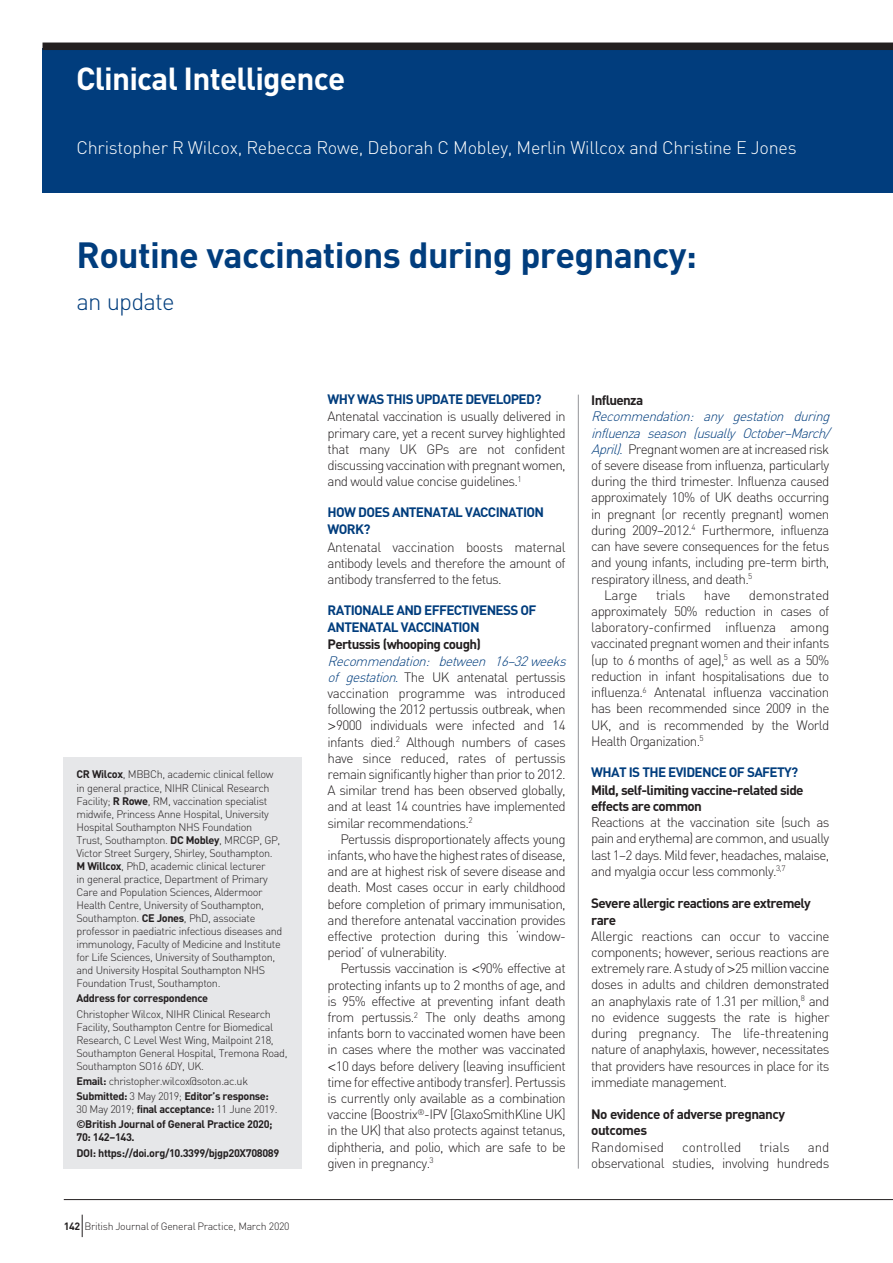
<style>
.page{position:relative;width:893px;height:1263px;background:#fff}
.page>*{position:absolute;margin:0;border:0;box-sizing:border-box;transform-origin:0 0}
.t1{font:700 36px "DIN";letter-spacing:-.02em;color:#013d7d}
.t2{font:700 31.5px "DIN";letter-spacing:-.025em;color:#fff}
.t3{font:300 24px "DIN";letter-spacing:-.035em;color:#013d7d}
.t4{font:300 18px "DIN";letter-spacing:-.015em;color:#fff}
.t5{font:300 13.5px/16.2px "DIN";letter-spacing:-.05em;color:#231f20;text-align:justify}
.t6{font:700 13.5px/16.2px "DIN";letter-spacing:-.05em;color:#231f20}
.t7{font:700 13.5px/16.5px "DIN";letter-spacing:-.05em;color:#013d7d}
.t8{font:italic 300 13.5px "DIN";color:#013d7d}
.t9{font:300 13.5px "DIN";letter-spacing:-.01em;color:#231f20}
.t10{font:300 10.8px/13px "DIN";letter-spacing:-.035em;color:#231f20}
.t11{font:700 10.8px/15.1px "DIN";letter-spacing:-.035em;color:#231f20}
.t12{font:300 10.5px "DIN";letter-spacing:-.025em;color:#231f20}
.s1{font-weight:700}
.s2{font-weight:300}
.s3{font-style:italic;color:#013d7d}
.s4{font-family:"Helvetica"}
</style>
<div class="page">
<div style="left:43px;top:48px;width:850px;height:144px;background:#013d7d"></div>
<hr style="left:578px;top:395px;width:1px;height:774px;background:#939598">
<hr style="left:64px;top:1199px;width:829px;height:1px;background:#231f20">
<svg style="left:82px;top:1215px;width:1px;height:22px"></svg>
<div style="left:64px;top:757px;width:238px;height:412px;background:#e6e7e9"></div>
<div style="left:43px;top:43px;width:850px;height:7px;background:#231f20"></div>
<h2 class="t2" style="left:76px;top:58px;width:271px">Clinical Intelligence</h2>
<h3 class="t4" style="left:77px;top:136px;width:722px">Christopher R Wilcox, Rebecca Rowe, Deborah C Mobley, Merlin Willcox and Christine E Jones</h3>
<h1 class="t1" style="left:77px;top:231px;width:622px">Routine vaccinations during pregnancy:</h1>
<h3 class="t3" style="left:77px;top:287px;width:100px">an update</h3>
<p class="t10" style="left:77px;top:768px;width:207px"><span class="s1">CR Wilcox</span>, MBBCh, academic clinical fellow in general practice, NIHR Clinical Research Facility; <span class="s1">R Rowe</span>, RM, vaccination specialist midwife, Princess Anne Hospital, University Hospital Southampton NHS Foundation<br>Trust, Southampton. <span class="s1">DC Mobley</span>, MRCGP, GP, Victor Street Surgery, Shirley, Southampton.<br><span class="s1">M Willcox</span>, PhD, academic clinical lecturer<br>in general practice, Department of Primary Care and Population Sciences, Aldermoor Health Centre, University of Southampton, Southampton. <span class="s1">CE Jones</span>, PhD, associate professor in paediatric infectious diseases and immunology, Faculty of Medicine and Institute for Life Sciences, University of Southampton, and University Hospital Southampton NHS Foundation Trust, Southampton.</p>
<p class="t11" style="left:77px;top:990px;width:133px">Address for correspondence</p>
<p class="t10" style="left:77px;top:1007px;width:212px">Christopher Wilcox, NIHR Clinical Research Facility, Southampton Centre for Biomedical Research, C Level West Wing, Mailpoint 218, Southampton General Hospital, Tremona Road, Southampton SO16 6DY, UK.</p>
<p class="t10" style="left:77px;top:1073px;width:194px;line-height:15.1px"><span class="s1">Email:</span> christopher.wilcox@soton.ac.uk<br><span class="s1">Submitted:</span> 3 May 2019; <span class="s1">Editor’s response:</span></p>
<p class="t11" style="left:77px;top:1101px;width:203px"><span class="s2">30 May 2019;</span> final acceptance: <span class="s2">11 June 2019. </span>©British Journal of General Practice 2020;</p>
<p class="t11" style="left:77px;top:1129px;width:204px">70: 142–143.<br>DOI: https://doi.org/10.3399/bjgp20X708089</p>
<p class="t12" style="left:64px;top:1219px;width:227px"><span class="s1">142</span> British Journal of General Practice, March 2020</p>
<p class="t7" style="left:328px;top:390px;width:215px">WHY WAS THIS UPDATE DEVELOPED?</p>
<p class="t5" style="left:328px;top:408px;width:240px">Antenatal vaccination is usually delivered in primary care, yet a recent survey highlighted that many UK GPs are not confident discussing vaccination with pregnant women, and would value concise guidelines.<sup>1</sup></p>
<p class="t7" style="left:328px;top:504px;width:218px">HOW DOES ANTENATAL VACCINATION<br>WORK?</p>
<p class="t5" style="left:328px;top:538px;width:240px">Antenatal vaccination boosts maternal antibody levels and therefore the amount of antibody transferred to the fetus.</p>
<p class="t7" style="left:328px;top:602px;width:210px">RATIONALE AND EFFECTIVENESS OF<br>ANTENATAL VACCINATION</p>
<p class="t6" style="left:328px;top:636px;width:155px">Pertussis (whooping cough)</p>
<p class="t5" style="left:328px;top:652px;width:244px;text-align:left"><span class="s3">Recommendation: between 16–32 weeks of gestation.</span> The UK antenatal pertussis vaccination programme was introduced following the 2012 pertussis outbreak, when <span class="s4">&gt;</span>9000 individuals were infected and 14 infants died.<sup>2</sup> Although numbers of cases have since reduced, rates of pertussis remain significantly higher than prior to 2012.<br>A similar trend has been observed globally, and at least 14 countries have implemented similar recommendations.<sup>2</sup></p>
<p class="t5" style="left:328px;top:831px;width:240px;text-indent:13px">Pertussis disproportionately affects young infants, who have the highest rates of disease, and are at highest risk of severe disease and death. Most cases occur in early childhood before completion of primary immunisation, and therefore antenatal vaccination provides effective protection during this ‘window&shy;period’ of vulnerability.</p>
<p class="t5" style="left:328px;top:960px;width:240px;text-indent:13px">Pertussis vaccination is <span class="s4">&lt;</span>90% effective at protecting infants up to 2 months of age, and is 95% effective at preventing infant death from pertussis.<sup>2</sup> The only deaths among infants born to vaccinated women have been in cases where the mother was vaccinated <span class="s4">&lt;</span>10 days before delivery (leaving insufficient time for effective antibody transfer). Pertussis is currently only available as a combination vaccine (Boostrix<sup>®</sup>-IPV [GlaxoSmithKline UK] in the UK) that also protects against tetanus, diphtheria, and polio, which are safe to be given in pregnancy.<sup>3</sup></p>
<p class="t6" style="left:591px;top:391px;width:53px">Influenza</p>
<p class="t8" style="left:591px;top:408px;width:244px">Recommendation: any gestation during</p>
<p class="t8" style="left:591px;top:424px;width:244px">influenza season (usually October–March/</p>
<p class="t5" style="left:591px;top:441px;width:240px"><span class="s3">April).</span> Pregnant women are at increased risk</p>
<p class="t5" style="left:591px;top:457px;width:240px">of severe disease from influenza, particularly</p>
<p class="t5" style="left:591px;top:473px;width:240px">during the third trimester. Influenza caused</p>
<p class="t5" style="left:591px;top:489px;width:240px">approximately 10% of UK deaths occurring</p>
<p class="t5" style="left:591px;top:506px;width:240px">in pregnant (or recently pregnant) women</p>
<p class="t5" style="left:591px;top:522px;width:240px">during 2009–2012.<sup>4</sup> Furthermore, influenza</p>
<p class="t5" style="left:591px;top:538px;width:240px">can have severe consequences for the fetus</p>
<p class="t5" style="left:591px;top:554px;width:240px">and young infants, including pre-term birth,</p>
<p class="t5" style="left:591px;top:570px;width:163px">respiratory illness, and death.<sup>5</sup></p>
<p class="t5" style="left:604px;top:587px;width:35px">Large</p>
<p class="t5" style="left:656px;top:587px;width:31px">trials</p>
<p class="t5" style="left:704px;top:587px;width:28px">have</p>
<p class="t5" style="left:591px;top:587px;width:240px;text-indent:158px">demonstrated approximately 50% reduction in cases of laboratory-confirmed influenza among vaccinated pregnant women and their infants (up to 6 months of age),<sup>5</sup> as well as a 50% reduction in infant hospitalisations due to influenza.<sup>6</sup> Antenatal influenza vaccination has been recommended since 2009 in the UK, and is recommended by the World Health Organization.<sup>5</sup></p>
<p class="t7" style="left:591px;top:763px;width:208px">WHAT IS THE EVIDENCE OF SAFETY?</p>
<p class="t6" style="left:591px;top:781px;width:214px">Mild, self-limiting vaccine-related side effects are common</p>
<p class="t5" style="left:591px;top:814px;width:240px">Reactions at the vaccination site (such as pain and erythema) are common, and usually last 1–2 days. Mild fever, headaches, malaise, and myalgia occur less commonly.<sup>3,7</sup></p>
<p class="t6" style="left:591px;top:895px;width:221px">Severe allergic reactions are extremely rare</p>
<p class="t5" style="left:591px;top:928px;width:240px">Allergic reactions can occur to vaccine components; however, serious reactions are extremely rare. A study of <span class="s4">&gt;</span>25 million vaccine doses in adults and children demonstrated an anaphylaxis rate of 1.31 per million,<sup>8</sup> and no evidence suggests the rate is higher during pregnancy. The life-threatening nature of anaphylaxis, however, necessitates that providers have resources in place for its immediate management.</p>
<p class="t6" style="left:591px;top:1106px;width:195px">No evidence of adverse pregnancy outcomes</p>
<p class="t9" style="left:591px;top:1138px;width:74px">Randomised</p>
<p class="t9" style="left:682px;top:1138px;width:61px">controlled</p>
<p class="t5" style="left:760px;top:1138px;width:32px">trials</p>
<p class="t5" style="left:591px;top:1138px;width:240px;text-align:right">and<br>observational studies, involving hundreds</p>
</div>
